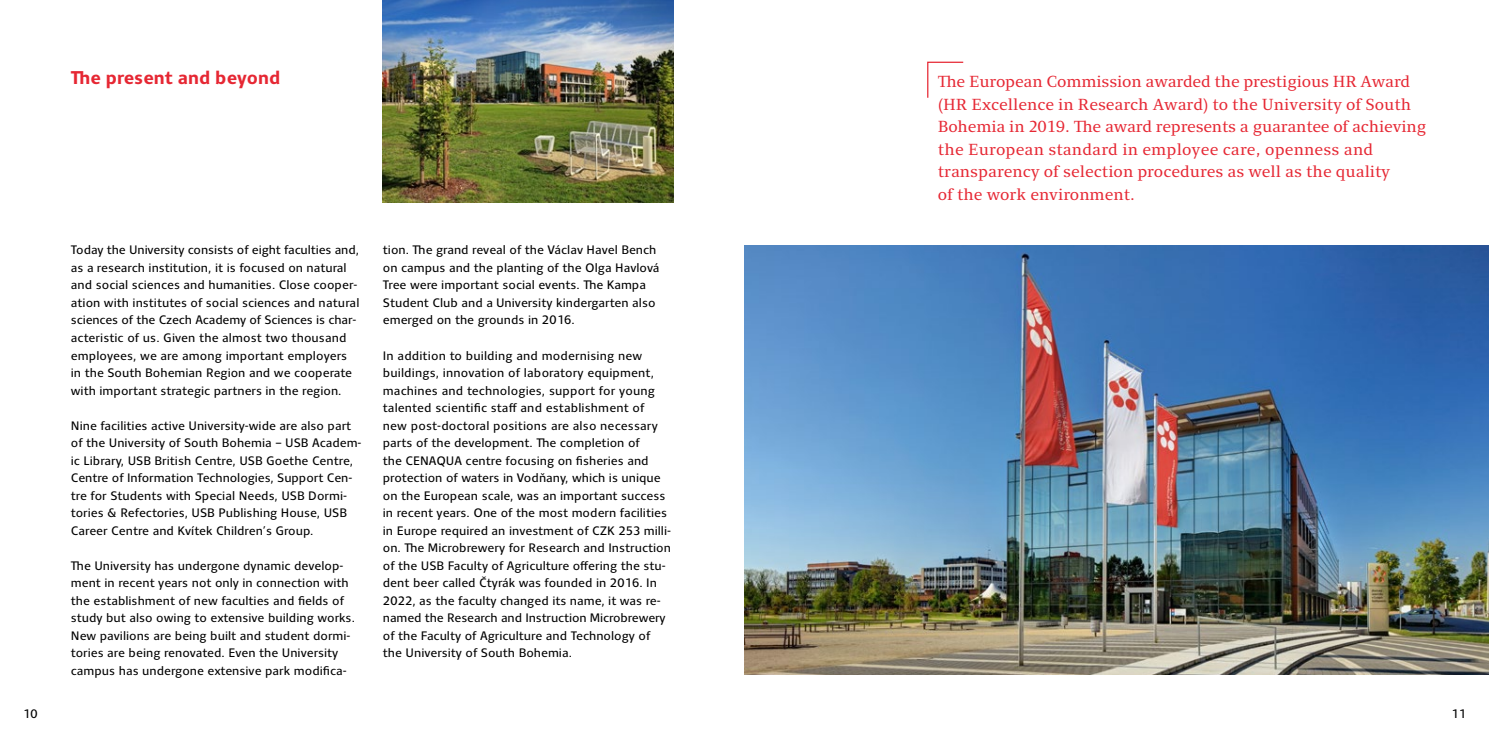
<style>
.page{position:relative;width:1489px;height:745px;background:#fff}
.page>*{position:absolute;margin:0;border:0;box-sizing:border-box;transform-origin:0 0}
.t1{font:700 18.75px "Clara Sans";color:#e62733}
.t2{font:16.25px/22.5px "Clara Serif";color:#e62733}
.t3{font:12.5px/17.5px "Clara Sans";color:#000}
</style>
<div class="page">
<img style="left:744px;top:245px;width:744px;height:429px">
<img style="left:382px;top:0;width:291px;height:202px">
<svg style="left:927px;top:61px;width:37px;height:37px"></svg>
<h1 class="t1" style="left:71px;top:67px;width:211px">The present and beyond</h1>
<p class="t3" style="left:71px;top:241px;width:290px">Today the University consists of eight faculties and, as a research institution, it is focused on natural and social sciences and humanities. Close cooper&shy;ation with institutes of social sciences and natural sciences of the Czech Academy of Sciences is char&shy;acteristic of us. Given the almost two thousand employees, we are among important employers in the South Bohemian Region and we cooperate with important strategic partners in the region.</p>
<p class="t3" style="left:71px;top:416px;width:292px">Nine facilities active University-wide are also part of the University of South Bohemia – USB Academ&shy;ic Library, USB British Centre, USB Goethe Centre, Centre of Information Technologies, Support Cen&shy;tre for Students with Special Needs, USB Dormi&shy;tories &amp; Refectories, USB Publishing House, USB Career Centre and Kvítek Children’s Group.</p>
<p class="t3" style="left:71px;top:556px;width:285px">The University has undergone dynamic develop&shy;ment in recent years not only in connection with the establishment of new faculties and fields of study but also owing to extensive building works.<br>New pavilions are being built and student dormi&shy;tories are being renovated. Even the University campus has undergone extensive park modifica-</p>
<p class="t3" style="left:383px;top:241px;width:278px">tion. The grand reveal of the Václav Havel Bench on campus and the planting of the Olga Havlová Tree were important social events. The Kampa Student Club and a University kindergarten also emerged on the grounds in 2016.</p>
<p class="t3" style="left:383px;top:346px;width:289px">In addition to building and modernising new buildings, innovation of laboratory equipment, machines and technologies, support for young talented scientific staff and establishment of new post-doctoral positions are also necessary parts of the development. The completion of<br>the CENAQUA centre focusing on fisheries and protection of waters in Vodňany, which is unique on the European scale, was an important success in recent years. One of the most modern facilities in Europe required an investment of CZK 253 milli&shy;on. The Microbrewery for Research and Instruction of the USB Faculty of Agriculture offering the stu&shy;dent beer called Čtyrák was founded in 2016. In 2022, as the faculty changed its name, it was re&shy;named the Research and Instruction Microbrewery of the Faculty of Agriculture and Technology of the University of South Bohemia.</p>
<p class="t2" style="left:937px;top:71px;width:490px">The European Commission awarded the prestigious HR Award (HR Excellence in Research Award) to the University of South Bohemia in 2019. The award represents a guarantee of achieving the European standard in employee care, openness and transparency of selection procedures as well as the quality<br>of the work environment.</p>
<p class="t3" style="left:23px;top:705px;width:17px">10</p>
<p class="t3" style="left:1451px;top:705px;width:16px">11</p>
</div>
